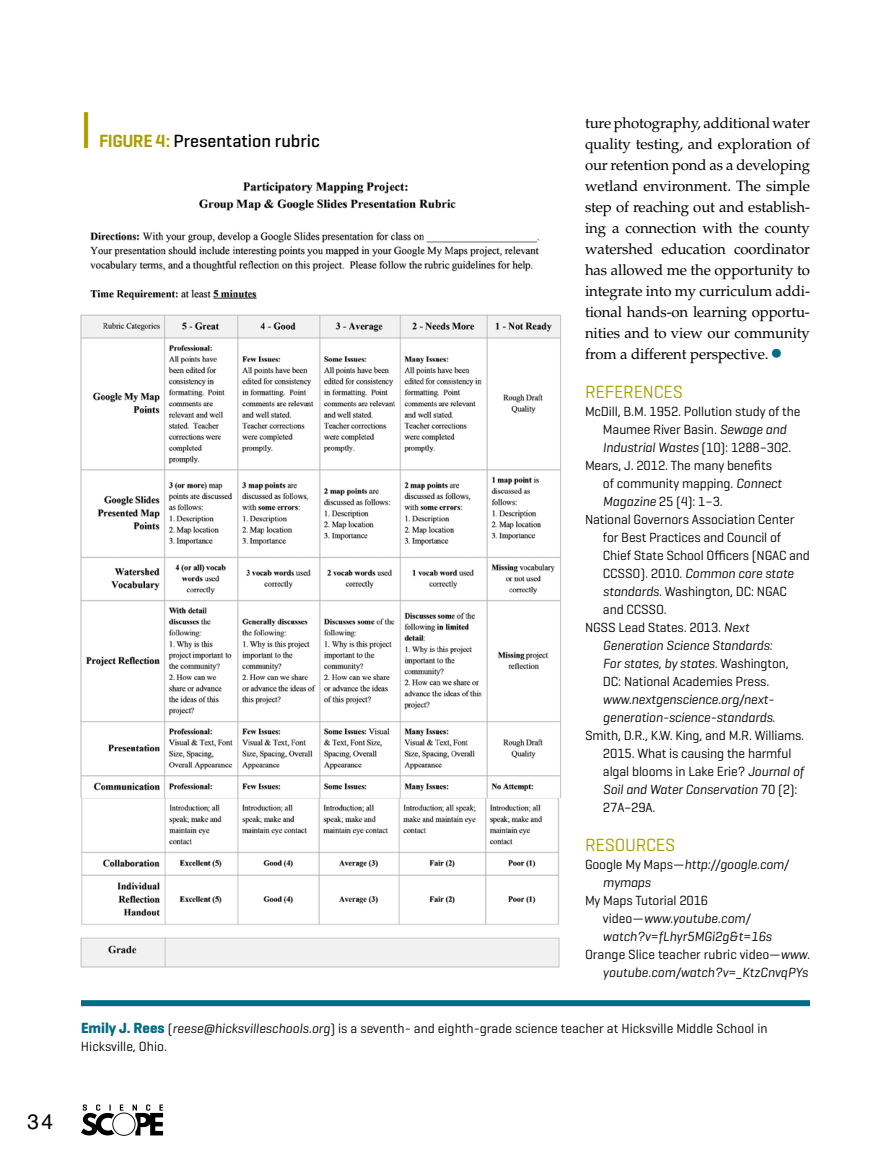
<style>
.page{position:relative;width:891px;height:1175px;background:#fff}
.page>*{position:absolute;margin:0;border:0;box-sizing:border-box;transform-origin:0 0}
.t1{font:21px "Helvetica LT Std";color:#000}
.t2{font:500 18px "Geogrotesque";color:#000}
.t3{font:18px "Geogrotesque";letter-spacing:-.01em;color:#a99e00}
.t4{font:15px/21px "Palatino LT Std";letter-spacing:-.01em;color:#000;text-align:justify}
.t5{font:13.5px/18px "Geogrotesque";letter-spacing:-.01em;color:#000}
.t6{font:italic 13.5px/18px "Geogrotesque";letter-spacing:-.01em;color:#000}
.s1{font-weight:600;color:#a99e00}
.s2{font-family:"Helvetica LT Std";font-weight:700;font-size:27px;color:#006c85}
.s3{font-style:italic}
.s4{font-style:normal}
.s5{font-weight:700;font-size:15px;color:#006c85}
</style>
<div class="page">
<img style="left:80px;top:182px;width:481px;height:616px">
<img style="left:80px;top:798px;width:480px;height:170px">
<div style="left:81px;top:1000px;width:729px;height:6px;background:#006c85"></div>
<svg style="left:81px;top:1104px;width:82px;height:31px"></svg>
<h1 class="t1" style="left:27px;top:1108px;width:28px">34</h1>
<h2 class="t2" style="left:81px;top:130px;width:240px"><sup>|</sup> <span class="s1">FIGURE 4:</span> Presentation rubric</h2>
<p class="t4" style="left:585px;top:112px;width:227px">ture photography, additional water quality testing, and exploration of our retention pond as a developing wetland environment. The simple step of reaching out and establish&shy;ing a connection with the county watershed education coordinator has allowed me the opportunity to integrate into my curriculum addi&shy;tional hands-on learning opportu&shy;nities and to view our community from a different perspective. <span class="s2">•</span></p>
<h2 class="t3" style="left:585px;top:380px;width:99px">REFERENCES</h2>
<p class="t5" style="left:585px;top:401px;width:217px">McDill, B.M. 1952. Pollution study of the</p>
<p class="t5" style="left:603px;top:419px;width:185px">Maumee River Basin. <span class="s3">Sewage and</span></p>
<p class="t6" style="left:603px;top:437px;width:190px">Industrial Wastes <span class="s4">(10): 1288–302.</span></p>
<p class="t5" style="left:585px;top:455px;width:188px">Mears, J. 2012. The many benefits</p>
<p class="t5" style="left:603px;top:473px;width:180px">of community mapping. <span class="s3">Connect</span></p>
<p class="t5" style="left:603px;top:491px;width:121px"><span class="s3">Magazine</span> 25 (4): 1–3.</p>
<p class="t5" style="left:585px;top:509px;width:211px">National Governors Association Center</p>
<p class="t5" style="left:603px;top:527px;width:180px">for Best Practices and Council of</p>
<p class="t5" style="left:603px;top:545px;width:208px">Chief State School Officers (NGAC and</p>
<p class="t6" style="left:603px;top:563px;width:192px"><span class="s4">CCSSO). 2010.</span> Common core state</p>
<p class="t5" style="left:603px;top:581px;width:185px"><span class="s3">standards</span>. Washington, DC: NGAC</p>
<p class="t5" style="left:603px;top:599px;width:65px">and CCSSO.</p>
<p class="t5" style="left:585px;top:617px;width:166px">NGSS Lead States. 2013. <span class="s3">Next</span></p>
<p class="t6" style="left:603px;top:635px;width:171px">Generation Science Standards:</p>
<p class="t6" style="left:603px;top:653px;width:187px">For states, by states<span class="s4">. Washington,</span></p>
<p class="t5" style="left:603px;top:671px;width:168px">DC: National Academies Press.</p>
<p class="t6" style="left:603px;top:689px;width:173px">www.nextgenscience.org/next-</p>
<p class="t6" style="left:603px;top:707px;width:174px">generation-science-standards<span class="s4">.</span></p>
<p class="t5" style="left:585px;top:725px;width:221px">Smith, D.R., K.W. King, and M.R. Williams.</p>
<p class="t5" style="left:603px;top:743px;width:190px">2015. What is causing the harmful</p>
<p class="t5" style="left:603px;top:761px;width:202px">algal blooms in Lake Erie? <span class="s3">Journal of</span></p>
<p class="t6" style="left:603px;top:779px;width:196px">Soil and Water Conservation <span class="s4">70 (2):</span></p>
<p class="t5" style="left:603px;top:797px;width:54px">27A–29A.</p>
<h2 class="t3" style="left:585px;top:833px;width:92px">RESOURCES</h2>
<p class="t6" style="left:603px;top:854px;width:187px;text-indent:-18px"><span class="s4">Google My Maps—</span>http://google.com/ mymaps</p>
<p class="t5" style="left:585px;top:890px;width:125px">My Maps Tutorial 2016</p>
<p class="t6" style="left:603px;top:908px;width:149px"><span class="s4">video—</span>www.youtube.com/</p>
<p class="t6" style="left:603px;top:926px;width:170px">watch?v=fLhyr5MGi2g&amp;t=16s</p>
<p class="t5" style="left:585px;top:944px;width:227px">Orange Slice teacher rubric video—<span class="s3">www.</span></p>
<p class="t6" style="left:603px;top:962px;width:206px">youtube.com/watch?v=_KtzCnvqPYs</p>
<p class="t5" style="left:81px;top:1019px;width:688px"><span class="s5">Emily J. Rees</span> (<span class="s3">reese@hicksvilleschools.org</span>) is a seventh- and eighth-grade science teacher at Hicksville Middle School in<br>Hicksville, Ohio.</p>
</div>
